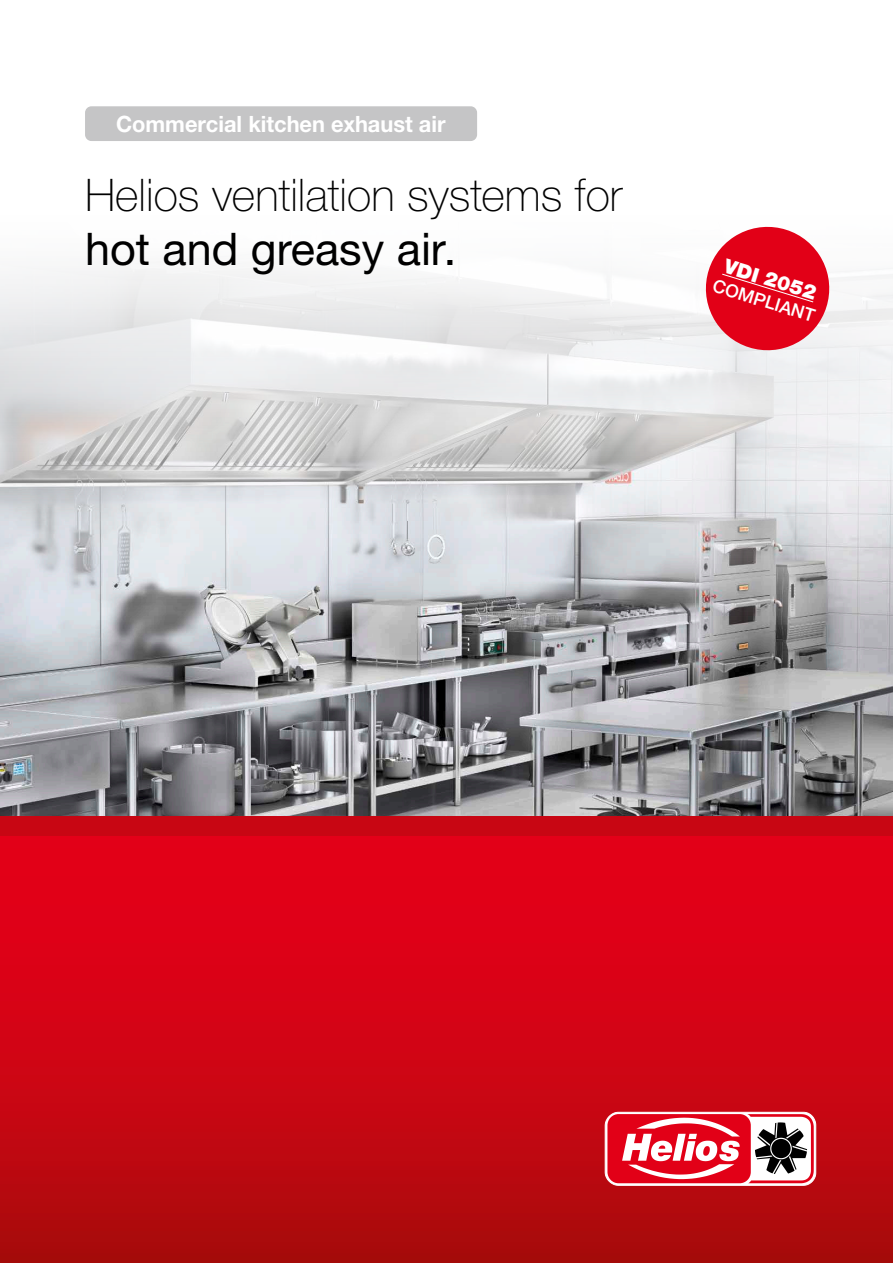
<style>
.page{position:relative;width:893px;height:1263px;background:#fff}
.page>*{position:absolute;margin:0;border:0;box-sizing:border-box;transform-origin:0 0}
.t1{font:100 45px "Helvetica Neue LTW1 G";color:#000}
.t2{font:45px "Helvetica Neue LTW1 G";color:#000}
.t3{font:700 22.5px "Helvetica Neue LTW1 G";color:#fff}
.t4{font:900 19.95px "Helvetica Neue LTW1 G";color:#fff}
.t5{font:500 18px "Helvetica Neue LTW1 G";color:#fff}
</style>
<div class="page">
<img style="left:0;top:266px;width:893px;height:550px">
<div style="left:0;top:816px;width:893px;height:447px;background:linear-gradient(to bottom,#ef001b,#ad0b0d)"></div>
<div style="left:0;top:816px;width:893px;height:20px;background:#c80613"></div>
<svg style="left:605px;top:1112px;width:211px;height:73px"></svg>
<div style="left:85px;top:106px;width:392px;height:35px;background:#c5c5c6;border-radius:6px"></div>
<svg style="left:697px;top:226px;width:141px;height:133px"></svg>
<p class="t3" style="left:116px;top:110px;width:331px">Commercial kitchen exhaust air</p>
<h1 class="t1" style="left:85px;top:168px;width:539px">Helios ventilation systems for</h1>
<h1 class="t2" style="left:85px;top:221px;width:373px">hot and greasy air.</h1>
<p class="t4" style="left:728px;top:254px;width:97px;rotate:17deg">VDI 2052</p>
<p class="t5" style="left:716px;top:275px;width:107px;rotate:17deg">COMPLIANT</p>
</div>
